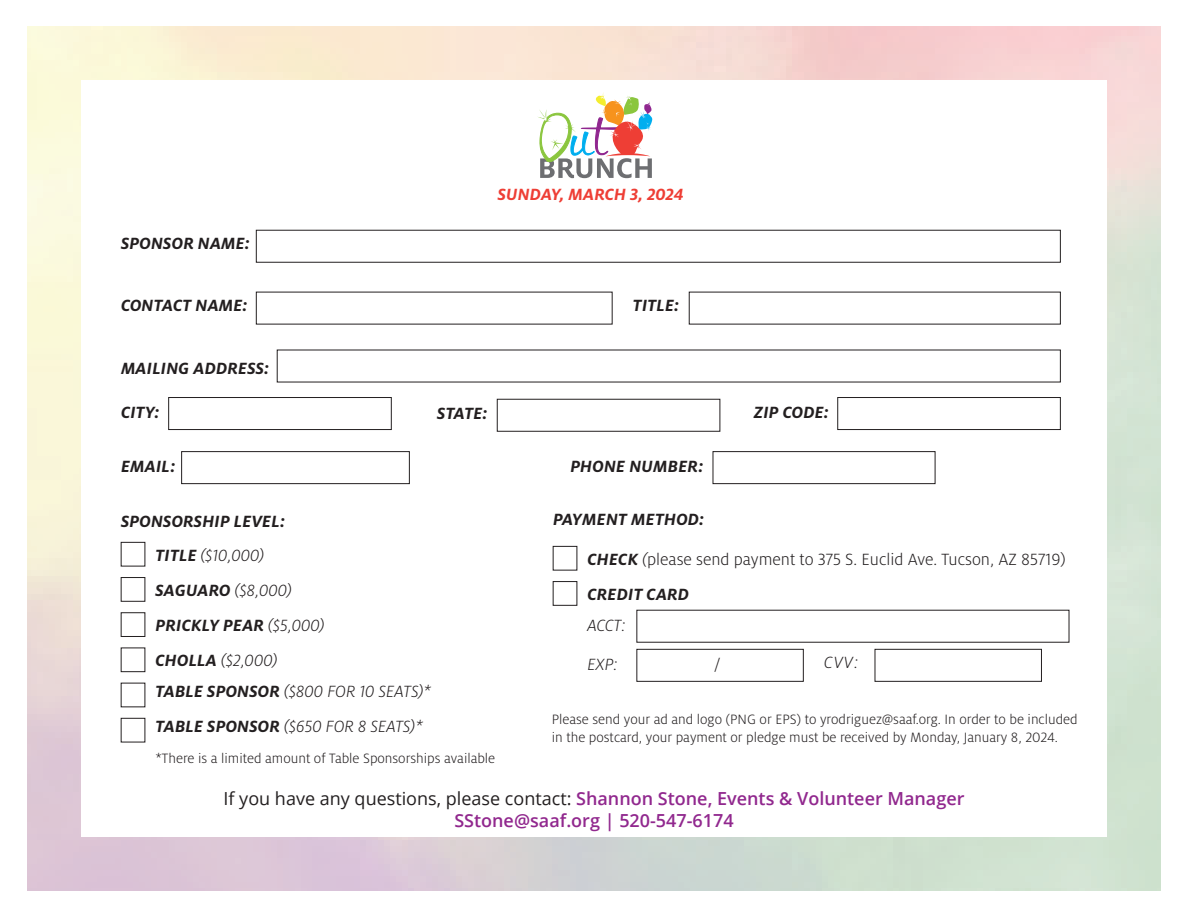
<style>
.page{position:relative;width:1188px;height:918px;background:#fff}
.page>*{position:absolute;margin:0;border:0;box-sizing:border-box;transform-origin:0 0}
.t1{font:italic 700 18px "Milo OT";letter-spacing:.01em;color:#231f20}
.t2{font:italic 300 18px/39.2px "Milo OT";color:#231f20}
.t3{font:600 18px/21.6px "Open Sans";color:#91288e;text-align:center}
.t4{font:300 18px "Milo OT";color:#231f20}
.t5{font:italic 700 18px "Milo OT";color:#ee3e35}
.t6{font:300 15px/18px "Milo OT";color:#231f20}
.s1{font-weight:700}
.s2{font-weight:700;font-style:italic}
.s3{font-style:italic}
.s4{font-weight:300}
.s5{font-weight:400;color:#231f20}
</style>
<div class="page">
<svg style="left:538px;top:92px;width:115px;height:86px"></svg>
<div style="left:168px;top:397px;width:224px;height:33px;border:1px solid #231f20"></div>
<div style="left:497px;top:399px;width:223px;height:32px;border:1px solid #231f20"></div>
<div style="left:838px;top:397px;width:223px;height:33px;border:1px solid #231f20"></div>
<div style="left:181px;top:451px;width:229px;height:33px;border:1px solid #231f20"></div>
<div style="left:553px;top:581px;width:24px;height:25px;border:1px solid #231f20"></div>
<div style="left:713px;top:451px;width:222px;height:33px;border:1px solid #231f20"></div>
<div style="left:637px;top:649px;width:167px;height:33px;border:1px solid #231f20"></div>
<div style="left:875px;top:649px;width:167px;height:33px;border:1px solid #231f20"></div>
<p class="t1" style="left:121px;top:237px;width:131px">SPONSOR NAME:</p>
<p class="t5" style="left:498px;top:189px;width:188px">SUNDAY, MARCH 3, 2024</p>
<p class="t1" style="left:121px;top:300px;width:128px">CONTACT NAME:</p>
<p class="t1" style="left:633px;top:300px;width:48px">TITLE:</p>
<p class="t1" style="left:121px;top:363px;width:150px">MAILING ADDRESS:</p>
<p class="t1" style="left:121px;top:406px;width:40px">CITY:</p>
<p class="t1" style="left:437px;top:408px;width:52px">STATE:</p>
<p class="t1" style="left:754px;top:406px;width:77px">ZIP CODE:</p>
<p class="t1" style="left:121px;top:461px;width:56px">EMAIL:</p>
<p class="t1" style="left:570px;top:461px;width:135px">PHONE NUMBER:</p>
<p class="t1" style="left:121px;top:515px;width:166px">SPONSORSHIP LEVEL:</p>
<p class="t1" style="left:553px;top:514px;width:153px">PAYMENT METHOD:</p>
<p class="t2" style="left:156px;top:536px;width:110px"><span class="s1">TITLE</span> ($10,000)</p>
<p class="t4" style="left:588px;top:552px;width:480px"><span class="s2">CHECK</span> <span class="s3">(</span>please send payment to 375 S. Euclid Ave. Tucson, AZ 85719)</p>
<p class="t2" style="left:156px;top:571px;width:138px"><span class="s1">SAGUARO</span> ($8,000)</p>
<p class="t1" style="left:588px;top:589px;width:103px">CREDIT CARD</p>
<p class="t1" style="left:156px;top:620px;width:171px">PRICKLY PEAR <span class="s4">($5,000)</span></p>
<p class="t2" style="left:156px;top:641px;width:124px"><span class="s1">CHOLLA</span> ($2,000)</p>
<p class="t2" style="left:588px;top:606px;width:40px">ACCT:<br>EXP:</p>
<p class="t2" style="left:715px;top:645px;width:7px">/</p>
<p class="t2" style="left:824px;top:643px;width:36px">CVV:</p>
<p class="t2" style="left:156px;top:672px;width:277px"><span class="s1">TABLE SPONSOR</span> ($800 FOR 10 SEATS)*</p>
<p class="t2" style="left:156px;top:707px;width:269px"><span class="s1">TABLE SPONSOR</span> ($650 FOR 8 SEATS)*</p>
<p class="t6" style="left:155px;top:750px;width:341px">*There is a limited amount of Table Sponsorships available</p>
<p class="t6" style="left:552px;top:711px;width:527px">Please send your ad and logo (PNG or EPS) to yrodriguez@saaf.org. In order to be included in the postcard, your payment or pledge must be received by Monday, January 8, 2024.</p>
<p class="t3" style="left:223px;top:790px;width:743px"><span class="s5">If you have any questions, please contact:</span> Shannon Stone, Events &amp; Volunteer Manager<br>SStone@saaf.org | 520-547-6174</p>
</div>
